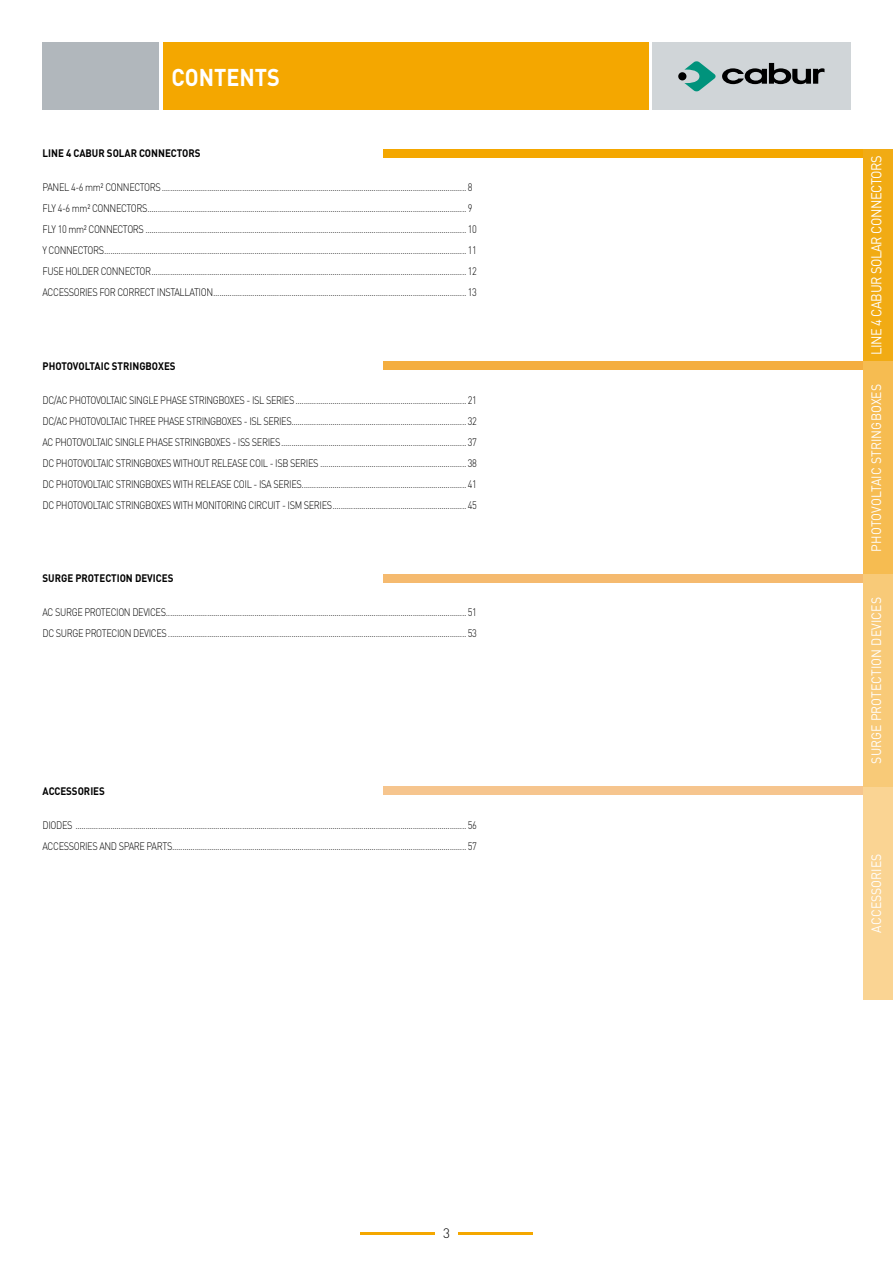
<style>
.page{position:relative;width:893px;height:1263px;background:#fff}
.page>*{position:absolute;margin:0;border:0;box-sizing:border-box;transform-origin:0 0}
.t1{font:700 24px "DIN Pro";color:#fff;scale:.9 1}
.t2{font:14.25px "DIN Pro";letter-spacing:-.03em;color:#fff;scale:.9 1}
.t3{font:13.5px "DIN Pro";letter-spacing:.01em;color:#fff;scale:.9 1}
.t4{font:300 13.5px "DIN Pro";color:#000}
.t5{font:300 10.8px/21px "DIN Pro";letter-spacing:-.04em;color:#000;scale:.85 1}
.t6{font:700 10.8px "DIN Pro";color:#000;scale:.9 1}
</style>
<div class="page">
<hr style="left:361px;top:1232px;width:74px;height:2px;background:#f4a700">
<hr style="left:458px;top:1232px;width:74px;height:2px;background:#f4a700">
<div style="left:652px;top:43px;width:198px;height:67px;background:#d0d5d8"></div>
<div style="left:678px;top:72px;width:8px;height:8px;background:#000;border-radius:50%"></div>
<svg style="left:722px;top:63px;width:102px;height:21px"></svg>
<svg style="left:684px;top:61px;width:32px;height:30px"></svg>
<div style="left:163px;top:43px;width:485px;height:67px;background:#f4a700"></div>
<div style="left:43px;top:43px;width:116px;height:67px;background:#b1b7bc"></div>
<div style="left:384px;top:149px;width:509px;height:8px;background:#f4a700"></div>
<div style="left:384px;top:361px;width:509px;height:9px;background:#f4ae40"></div>
<div style="left:384px;top:787px;width:509px;height:8px;background:#f6c58e"></div>
<div style="left:384px;top:574px;width:509px;height:9px;background:#f5ba6f"></div>
<div style="left:863px;top:149px;width:30px;height:212px;background:#f1ab14"></div>
<div style="left:863px;top:361px;width:30px;height:213px;background:#f6bc51"></div>
<div style="left:863px;top:574px;width:30px;height:213px;background:#f8ca78"></div>
<div style="left:863px;top:787px;width:30px;height:212px;background:#fad493"></div>
<h1 class="t1" style="left:171px;top:61px;width:122px">CONTENTS</h1>
<p class="t6" style="left:43px;top:146px;width:177px">LINE 4 CABUR SOLAR CONNECTORS</p>
<p class="t5" style="left:43px;top:176px;width:512px">PANEL 4-6 mm² CONNECTORS.................................................................................................................................................... 8<br>FLY 4-6 mm² CONNECTORS........................................................................................................................................................... 9<br>FLY 10 mm² CONNECTORS ............................................................................................................................................................ 10<br>Y CONNECTORS................................................................................................................................................................................ 11<br>FUSE HOLDER CONNECTOR......................................................................................................................................................... 12<br>ACCESSORIES FOR CORRECT INSTALLATION........................................................................................................................... 13</p>
<p class="t6" style="left:43px;top:359px;width:149px">PHOTOVOLTAIC STRINGBOXES</p>
<p class="t5" style="left:43px;top:389px;width:512px;text-align:justify">DC/AC PHOTOVOLTAIC SINGLE PHASE STRINGBOXES - ISL SERIES................................................................................... 21<br>DC/AC PHOTOVOLTAIC THREE PHASE STRINGBOXES - ISL SERIES..................................................................................... 32<br>AC PHOTOVOLTAIC SINGLE PHASE STRINGBOXES - ISS SERIES.......................................................................................... 37<br>DC PHOTOVOLTAIC STRINGBOXES WITHOUT RELEASE COIL - ISB SERIES ....................................................................... 38<br>DC PHOTOVOLTAIC STRINGBOXES WITH RELEASE COIL - ISA SERIES................................................................................ 41<br>DC PHOTOVOLTAIC STRINGBOXES WITH MONITORING CIRCUIT - ISM SERIES................................................................. 45</p>
<p class="t6" style="left:43px;top:571px;width:147px">SURGE PROTECTION DEVICES</p>
<p class="t5" style="left:43px;top:601px;width:512px">AC SURGE PROTECION DEVICES.................................................................................................................................................. 51<br>DC SURGE PROTECION DEVICES ................................................................................................................................................. 53</p>
<p class="t6" style="left:43px;top:784px;width:71px">ACCESSORIES</p>
<p class="t5" style="left:43px;top:814px;width:512px">DIODES .............................................................................................................................................................................................. 56<br>ACCESSORIES AND SPARE PARTS............................................................................................................................................... 57</p>
<p class="t4" style="left:443px;top:1223px;width:8px">3</p>
<h2 class="t2" style="left:867px;top:355px;width:223px;rotate:-90deg">LINE 4 CABUR SOLAR CONNECTORS</h2>
<p class="t3" style="left:867px;top:552px;width:188px;rotate:-90deg">PHOTOVOLTAIC STRINGBOXES</p>
<p class="t3" style="left:867px;top:764px;width:187px;rotate:-90deg">SURGE PROTECTION DEVICES</p>
<p class="t3" style="left:867px;top:932px;width:89px;rotate:-90deg">ACCESSORIES</p>
</div>
